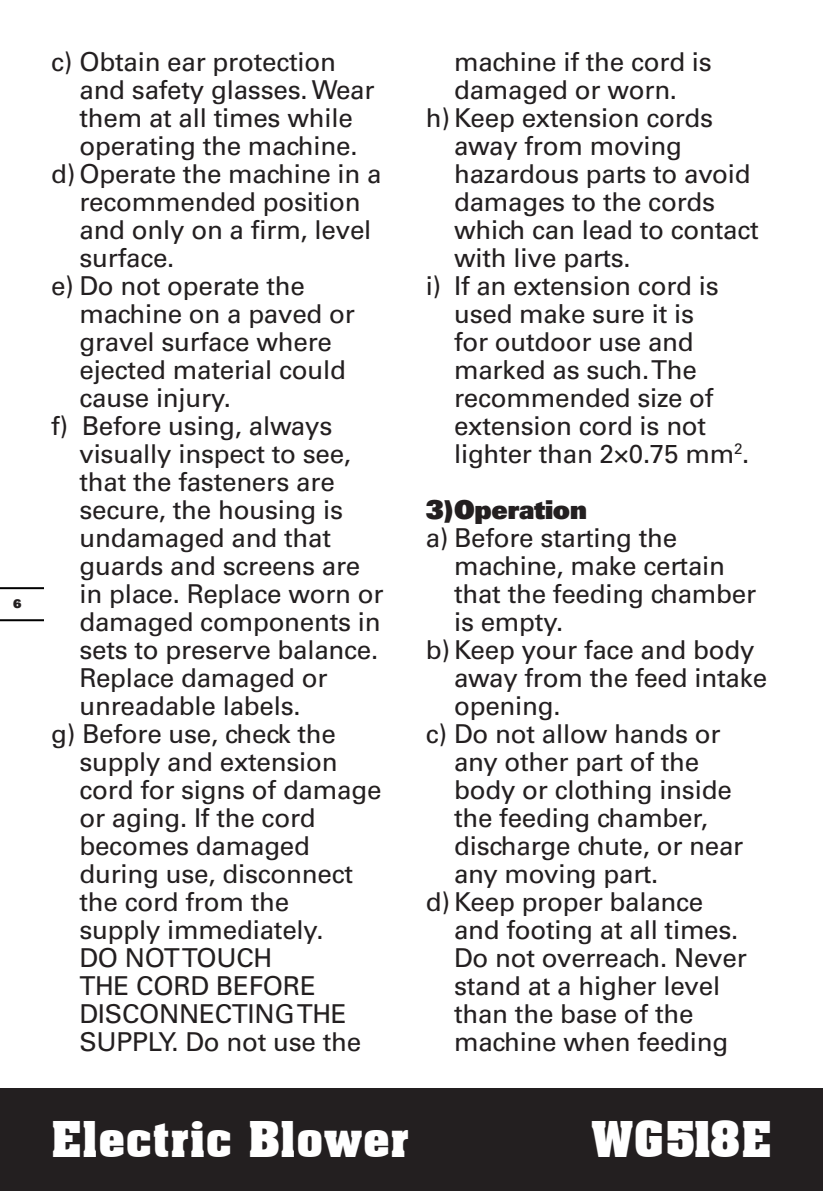
<style>
.page{position:relative;width:823px;height:1191px;background:#fff}
.page>*{position:absolute;margin:0;border:0;box-sizing:border-box;transform-origin:0 0}
.t1{font:700 48px "Aachen BT";color:#fff}
.t2{font:26px/28px "Univers";letter-spacing:-.01em;color:#231f20}
.t3{font:900 26px "Univers";letter-spacing:-.01em;color:#231f20}
.t4{font:900 12px "Univers";color:#231f20}
</style>
<div class="page">
<div style="left:0;top:1089px;width:822px;height:102px;background:#231f20"></div>
<hr style="left:0;top:619px;width:43px;height:2px;background:#000">
<hr style="left:0;top:587px;width:43px;height:2px;background:#000">
<p class="t4" style="left:13px;top:595px;width:10px">6</p>
<p class="t2" style="left:79px;top:47px;width:296px;text-indent:-28px">c) Obtain ear protection and safety glasses. Wear them at all times while operating the machine.</p>
<p class="t2" style="left:79px;top:159px;width:303px;text-indent:-28px">d) Operate the machine in a recommended position and only on a firm, level surface.</p>
<p class="t2" style="left:79px;top:271px;width:277px;text-indent:-28px">e) Do not operate the machine on a paved or gravel surface where ejected material could cause injury.</p>
<p class="t2" style="left:79px;top:411px;width:305px;text-indent:-28px">f) Before using, always visually inspect to see, that the fasteners are secure, the housing is undamaged and that guards and screens are in place. Replace worn or damaged components in sets to preserve balance.<br>Replace damaged or unreadable labels.</p>
<p class="t2" style="left:79px;top:719px;width:303px;text-indent:-28px">g) Before use, check the supply and extension cord for signs of damage or aging. If the cord becomes damaged during use, disconnect the cord from the<br>supply immediately.<br>DO NOT TOUCH<br>THE CORD BEFORE<br>DISCONNECTING THE<br>SUPPLY. Do not use the</p>
<p class="t2" style="left:454px;top:47px;width:259px">machine if the cord is damaged or worn.</p>
<p class="t2" style="left:454px;top:103px;width:306px;text-indent:-28px">h) Keep extension cords away from moving hazardous parts to avoid damages to the cords which can lead to contact with live parts.</p>
<p class="t2" style="left:454px;top:271px;width:297px;text-indent:-28px">i) If an extension cord is used make sure it is<br>for outdoor use and marked as such. The recommended size of extension cord is not lighter than 2×0.75 mm<sup>2</sup>.</p>
<p class="t3" style="left:425px;top:492px;width:162px">3)Operation</p>
<p class="t2" style="left:454px;top:523px;width:303px;text-indent:-28px">a) Before starting the machine, make certain that the feeding chamber is empty.</p>
<p class="t2" style="left:454px;top:635px;width:315px;text-indent:-28px">b) Keep your face and body away from the feed intake opening.</p>
<p class="t2" style="left:454px;top:719px;width:291px;text-indent:-28px">c) Do not allow hands or any other part of the body or clothing inside the feeding chamber, discharge chute, or near any moving part.</p>
<p class="t2" style="left:454px;top:887px;width:294px;text-indent:-28px">d) Keep proper balance and footing at all times.<br>Do not overreach. Never stand at a higher level than the base of the machine when feeding</p>
<h1 class="t1" style="left:51px;top:1109px;width:359px">Electric Blower</h1>
<h1 class="t1" style="left:590px;top:1109px;width:182px">WG518E</h1>
</div>
